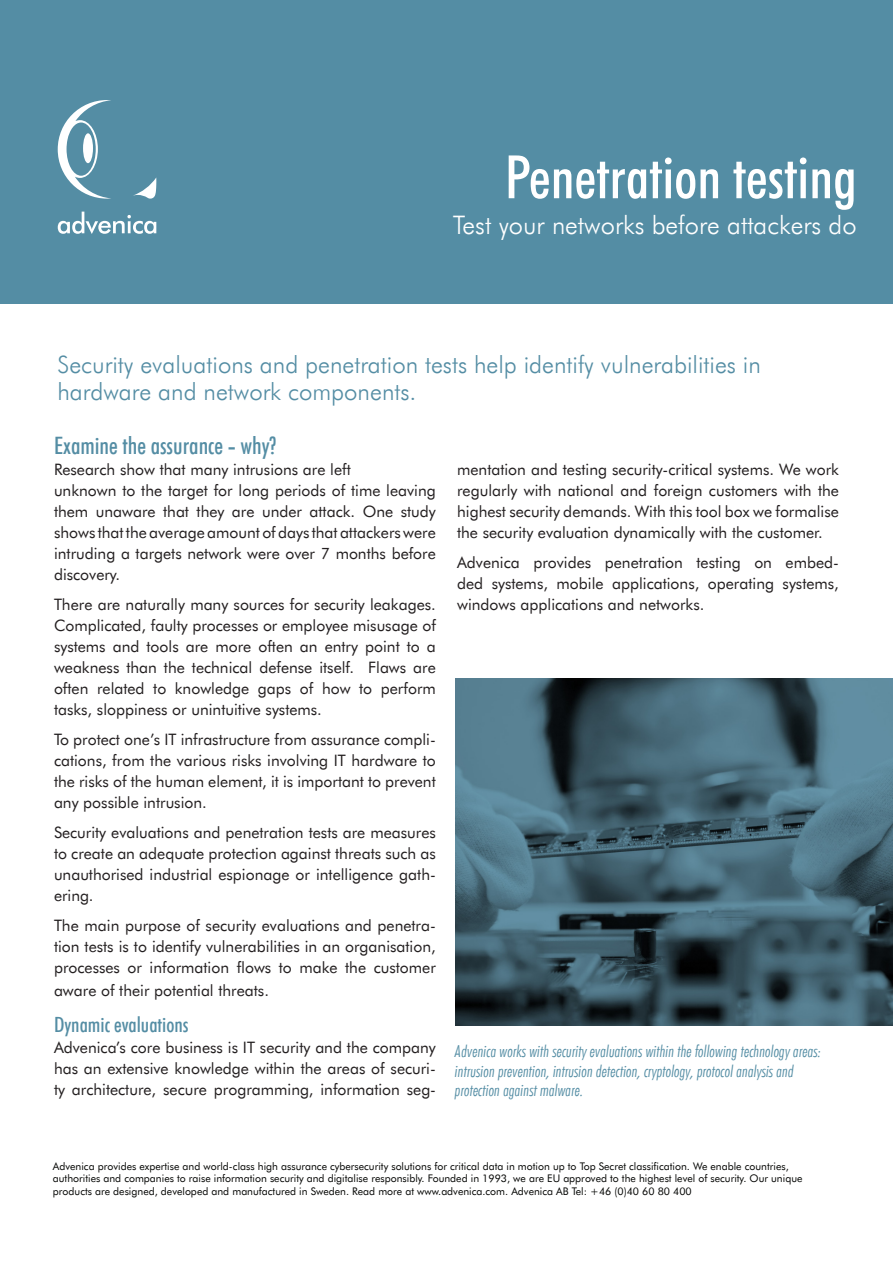
<style>
.page{position:relative;width:893px;height:1263px;background:#fff}
.page>*{position:absolute;margin:0;border:0;box-sizing:border-box;transform-origin:0 0}
.t1{font:500 condensed 60px "Futura BT";color:#fff}
.t2{font:300 25.5px "Futura BT";color:#fff}
.Preamble{font:300 24px/27.2px "Futura BT";color:#548da4}
.Heading{font:500 condensed 24px "Futura BT";color:#548da4}
.Heading-2{font:500 condensed 21px "Futura BT";color:#548da4}
.Illustration{font:italic 300 condensed 16.5px/19.5px "Futura BT";color:#548da4}
.Body{font:15.75px/21px "Futura BT";color:#231f20;text-align:justify}
.t3{font:10.5px/12.6px "Futura BT";color:#040503}
</style>
<div class="page">
<div style="left:0;top:0;width:893px;height:304px;background:#548da4"></div>
<svg style="left:58px;top:212px;width:98px;height:22px"></svg>
<svg style="left:58px;top:100px;width:53px;height:99px"></svg>
<div style="left:83px;top:133px;width:10px;height:30px;background:#fff;border-radius:50%"></div>
<svg style="left:133px;top:178px;width:23px;height:21px"></svg>
<img style="left:455px;top:678px;width:438px;height:348px">
<p class="t1" style="left:505px;top:139px;width:353px">Penetration testing</p>
<p class="t2" style="left:453px;top:209px;width:405px">Test your networks before attackers do</p>
<p class="Preamble" style="left:57px;top:350px;width:705px">Security evaluations and penetration tests help identify vulnerabilities in hardware and network components.</p>
<p class="Heading" style="left:54px;top:430px;width:224px">Examine the assurance - why?</p>
<p class="Body" style="left:54px;top:459px;width:383px;text-align:left">Research show that many intrusions are left<br>unknown to the target for long periods of time leaving them unaware that they are under attack. One study shows that the average amount of days that attackers were intruding a targets network were over 7 months before discovery.</p>
<p class="Body" style="left:54px;top:594px;width:383px">There are naturally many sources for security leakages.<br>Complicated, faulty processes or employee misusage of systems and tools are more often an entry point to a weakness than the technical defense itself. Flaws are often related to knowledge gaps of how to perform tasks, sloppiness or unintuitive systems.</p>
<p class="Body" style="left:54px;top:729px;width:383px">To protect one’s IT infrastructure from assurance compli&shy;cations, from the various risks involving IT hardware to the risks of the human element, it is important to prevent any possible intrusion.</p>
<p class="Body" style="left:54px;top:822px;width:383px">Security evaluations and penetration tests are measures to create an adequate protection against threats such as unauthorised industrial espionage or intelligence gath&shy;ering.</p>
<p class="Body" style="left:54px;top:915px;width:383px">The main purpose of security evaluations and penetra&shy;tion tests is to identify vulnerabilities in an organisation, processes or information flows to make the customer</p>
<p class="Body" style="left:54px;top:979px;width:216px">aware of their potential threats.</p>
<p class="Heading-2" style="left:54px;top:1011px;width:136px">Dynamic evaluations</p>
<p class="Body" style="left:54px;top:1036px;width:383px">Advenica’s core business is IT security and the company has an extensive knowledge within the areas of securi&shy;ty architecture, secure programming, information seg-</p>
<p class="Body" style="left:457px;top:459px;width:383px">mentation and testing security-critical systems. We work regularly with national and foreign customers with the highest security demands. With this tool box we formalise the security evaluation dynamically with the customer.</p>
<p class="Body" style="left:457px;top:552px;width:383px">Advenica provides penetration testing on embed&shy;ded systems, mobile applications, operating systems, windows applications and networks.</p>
<p class="Illustration" style="left:455px;top:1041px;width:368px">Advenica works with security evaluations within the following technology areas: intrusion prevention, intrusion detection, cryptology, protocol analysis and protection against malware.</p>
<p class="t3" style="left:53px;top:1159px;width:751px">Advenica provides expertise and world-class high assurance cybersecurity solutions for critical data in motion up to Top Secret classification. We enable countries, authorities and companies to raise information security and digitalise responsibly. Founded in 1993, we are EU approved to the highest level of security. Our unique products are designed, developed and manufactured in Sweden. Read more at www.advenica.com. Advenica AB Tel: +46 (0)40 60 80 400</p>
</div>
